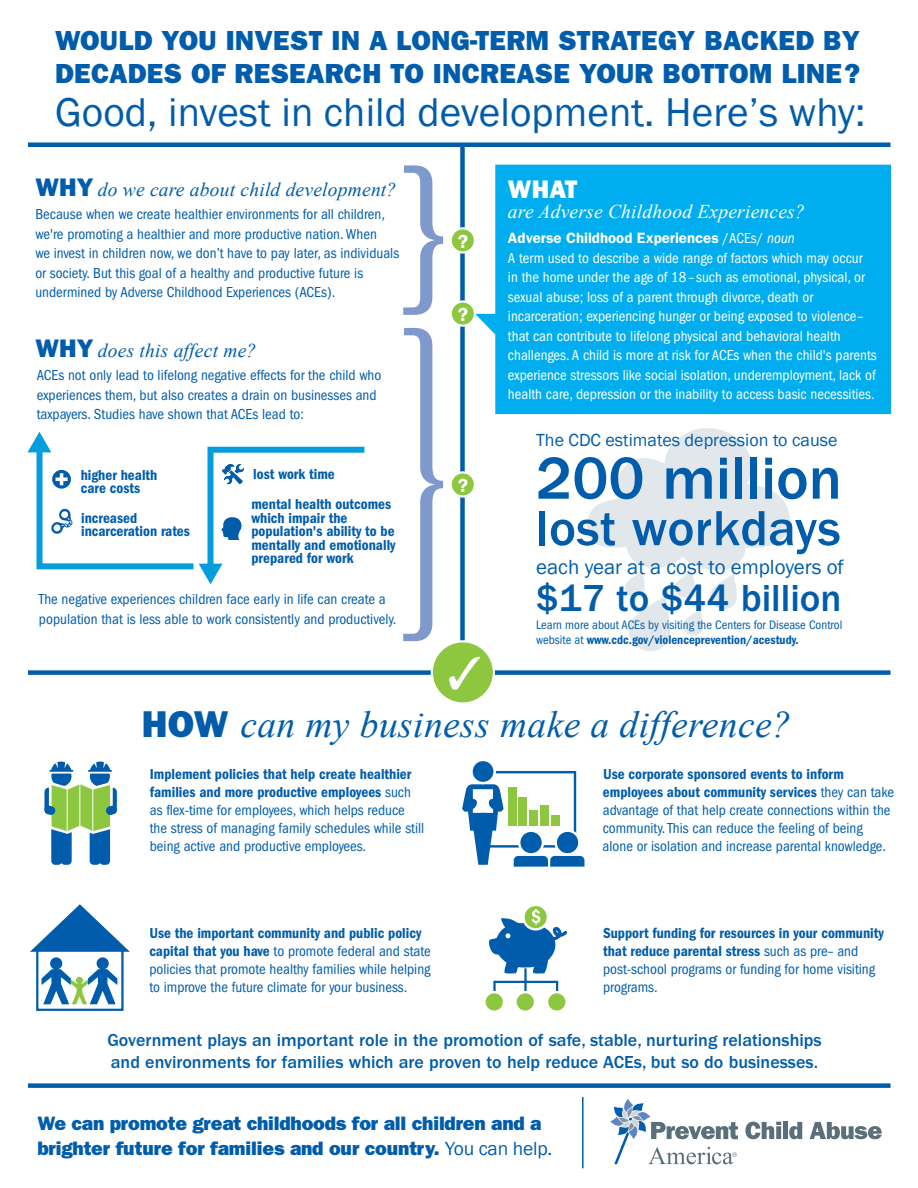
<style>
.page{position:relative;width:918px;height:1188px;background:#fff}
.page>*{position:absolute;margin:0;border:0;box-sizing:border-box;transform-origin:0 0}
.t1{font:500 61.5px "Franklin Gothic";color:#015dab}
.t2{font:500 51px "Franklin Gothic";letter-spacing:.005em;color:#015dab}
.t3{font:41.25px "Franklin Gothic";letter-spacing:.005em;color:#015dab}
.t4{font:500 39px "Franklin Gothic";color:#015dab}
.t5{font:italic 37.5px "Times New Roman";letter-spacing:.01em;color:#015dab}
.t6{font:800 27.75px/33.3px "Franklin Gothic";letter-spacing:.01em;color:#015dab}
.t7{font:800 25.5px "Franklin Gothic";color:#fff}
.t8{font:21px "Franklin Gothic";color:#015dab}
.t9{font:800 19.5px/25.5px "Franklin Gothic";letter-spacing:-.01em;color:#015dab}
.t10{font:italic 19.5px "Times New Roman";letter-spacing:.01em;color:#015dab}
.t11{font:italic 19.5px "Times New Roman";letter-spacing:.01em;color:#fff}
.t12{font:600 19.2px "Franklin Gothic";color:#fff}
.t13{font:500 18px/21.6px "Franklin Gothic";color:#015dab}
.t14{font:18px "Franklin Gothic";color:#015dab}
.t15{font:condensed 15px/18px "Franklin Gothic";color:#015dab}
.t16{font:condensed 15px/19.5px "Franklin Gothic";color:#fff}
.t17{font:600 condensed 15px/13.5px "Franklin Gothic";color:#015dab}
.t18{font:condensed 12.75px/15.3px "Franklin Gothic";color:#015dab}
.s1{font-family:"Franklin Gothic";font-weight:800;font-style:normal;font-size:25.5px}
.s2{font-weight:600;font-stretch:normal}
.s3{font-style:italic}
.s4{font-weight:600}
.s5{font-family:"Franklin Gothic";font-weight:800;font-style:normal}
.s6{font-weight:400}
</style>
<div class="page">
<svg style="left:587px;top:428px;width:203px;height:223px"></svg>
<div style="left:28px;top:670px;width:863px;height:5px;background:#015dab"></div>
<div style="left:28px;top:1083px;width:863px;height:5px;background:#015dab"></div>
<div style="left:495px;top:165px;width:396px;height:249px;background:#00aeef"></div>
<div style="left:460px;top:144px;width:5px;height:532px;background:#015dab"></div>
<div style="left:28px;top:142px;width:863px;height:5px;background:#015dab"></div>
<svg style="left:27px;top:432px;width:338px;height:152px"></svg>
<div style="left:36px;top:948px;width:88px;height:63px;background:#fff;border:2px solid #015dab"></div>
<hr style="left:524px;top:968px;width:3px;height:24px;background:#015dab">
<svg style="left:489px;top:906px;width:78px;height:68px"></svg>
<svg style="left:485px;top:980px;width:81px;height:31px"></svg>
<hr style="left:582px;top:1097px;width:2px;height:71px;background:#015dab">
<svg style="left:30px;top:904px;width:100px;height:100px"></svg>
<svg style="left:462px;top:761px;width:122px;height:106px"></svg>
<div style="left:508px;top:787px;width:8px;height:39px;background:#8dc63f"></div>
<div style="left:519px;top:798px;width:8px;height:28px;background:#8dc63f"></div>
<div style="left:530px;top:810px;width:8px;height:16px;background:#8dc63f"></div>
<div style="left:540px;top:806px;width:9px;height:20px;background:#8dc63f"></div>
<div style="left:551px;top:816px;width:9px;height:10px;background:#8dc63f"></div>
<svg style="left:44px;top:762px;width:73px;height:103px"></svg>
<svg style="left:745px;top:1122px;width:36px;height:17px"></svg>
<div style="left:783px;top:1122px;width:5px;height:17px;background:#5b6f7b"></div>
<svg style="left:789px;top:1122px;width:13px;height:17px"></svg>
<svg style="left:810px;top:1122px;width:72px;height:17px"></svg>
<svg style="left:610px;top:1099px;width:128px;height:65px"></svg>
<svg style="left:403px;top:165px;width:92px;height:538px"></svg>
<h3 class="t6" style="left:55px;top:24px;width:807px">WOULD YOU INVEST IN A LONG-TERM STRATEGY BACKED BY<br>DECADES OF RESEARCH TO INCREASE YOUR BOTTOM LINE?</h3>
<h3 class="t3" style="left:55px;top:87px;width:812px">Good, invest in child development. Here’s why:</h3>
<h3 class="t10" style="left:35px;top:176px;width:362px"><span class="s1">WHY</span> do we care about child development?</h3>
<p class="t15" style="left:35px;top:205px;width:365px;line-height:19.5px">Because when we create healthier environments for all children, we're promoting a healthier and more productive nation. When<br>we invest in children now, we don’t have to pay later, as individuals or society. But this goal of a healthy and productive future is undermined by Adverse Childhood Experiences (ACEs).</p>
<h3 class="t10" style="left:35px;top:337px;width:222px"><span class="s1">WHY</span> does this affect me?</h3>
<p class="t15" style="left:37px;top:366px;width:346px;line-height:19.5px">ACEs not only lead to lifelong negative effects for the child who experiences them, but also creates a drain on businesses and taxpayers. Studies have shown that ACEs lead to:</p>
<p class="t17" style="left:81px;top:468px;width:78px">higher health care costs</p>
<p class="t17" style="left:252px;top:459px;width:141px;line-height:30.5px">lost work time<br>mental health outcomes</p>
<p class="t17" style="left:252px;top:511px;width:146px">which impair the population's ability to be mentally and emotionally prepared for work</p>
<p class="t17" style="left:81px;top:511px;width:110px">increased incarceration rates</p>
<p class="t15" style="left:39px;top:590px;width:359px;line-height:19.5px">The negative experiences children face early in life can create a population that is less able to work consistently and productively.</p>
<p class="t12" style="left:458px;top:230px;width:12px">?</p>
<p class="t12" style="left:458px;top:303px;width:12px">?</p>
<p class="t12" style="left:458px;top:474px;width:12px">?</p>
<h3 class="t7" style="left:508px;top:174px;width:71px">WHAT</h3>
<h3 class="t11" style="left:508px;top:198px;width:298px">are Adverse Childhood Experiences?</h3>
<p class="t16" style="left:508px;top:229px;width:370px"><span class="s2">Adverse Childhood Experiences</span> /ACEs/ <span class="s3">noun<br></span>A term used to describe a wide range of factors which may occur<br>in the home under the age of 18–such as emotional, physical, or sexual abuse; loss of a parent through divorce, death or incarceration; experiencing hunger or being exposed to violence– that can contribute to lifelong physical and behavioral health challenges. A child is more at risk for ACEs when the child's parents experience stressors like social isolation, underemployment, lack of health care, depression or the inability to access basic necessities.</p>
<p class="t14" style="left:536px;top:429px;width:303px">The CDC estimates depression to cause</p>
<h1 class="t1" style="left:536px;top:444px;width:307px">200 million</h1>
<h2 class="t2" style="left:536px;top:500px;width:306px">lost workdays</h2>
<h3 class="t8" style="left:536px;top:554px;width:309px">each year at a cost to employers of</h3>
<h3 class="t4" style="left:536px;top:576px;width:307px">$17 to $44 billion</h3>
<p class="t18" style="left:536px;top:617px;width:308px">Learn more about ACEs by visiting the Centers for Disease Control website at <span class="s4">www.cdc.gov/violenceprevention/acestudy.</span></p>
<h3 class="t5" style="left:142px;top:699px;width:651px"><span class="s5">HOW</span> can my business make a difference?</h3>
<p class="t15" style="left:150px;top:765px;width:276px"><span class="s4">Implement policies that help create healthier families and more productive employees</span> such as flex-time for employees, which helps reduce the stress of managing family schedules while still being active and productive employees.</p>
<p class="t15" style="left:603px;top:765px;width:293px"><span class="s4">Use corporate sponsored events to inform employees about community services</span> they can take advantage of that help create connections within the community. This can reduce the feeling of being alone or isolation and increase parental knowledge.</p>
<p class="t15" style="left:149px;top:925px;width:283px"><span class="s4">Use the important community and public policy capital that you have</span> to promote federal and state policies that promote healthy families while helping to improve the future climate for your business.</p>
<p class="t17" style="left:603px;top:925px;width:282px;line-height:18px">Support funding for resources in your community that reduce parental stress <span class="s6">such as pre– and post-school programs or funding for home visiting programs.</span></p>
<p class="t13" style="left:107px;top:1030px;width:716px">Government plays an important role in the promotion of safe, stable, nurturing relationships and environments for families which are proven to help reduce ACEs, but so do businesses.</p>
<h3 class="t9" style="left:38px;top:1110px;width:516px">We can promote great childhoods for all children and a brighter future for families and our country. <span class="s6">You can help.</span></h3>
</div>
